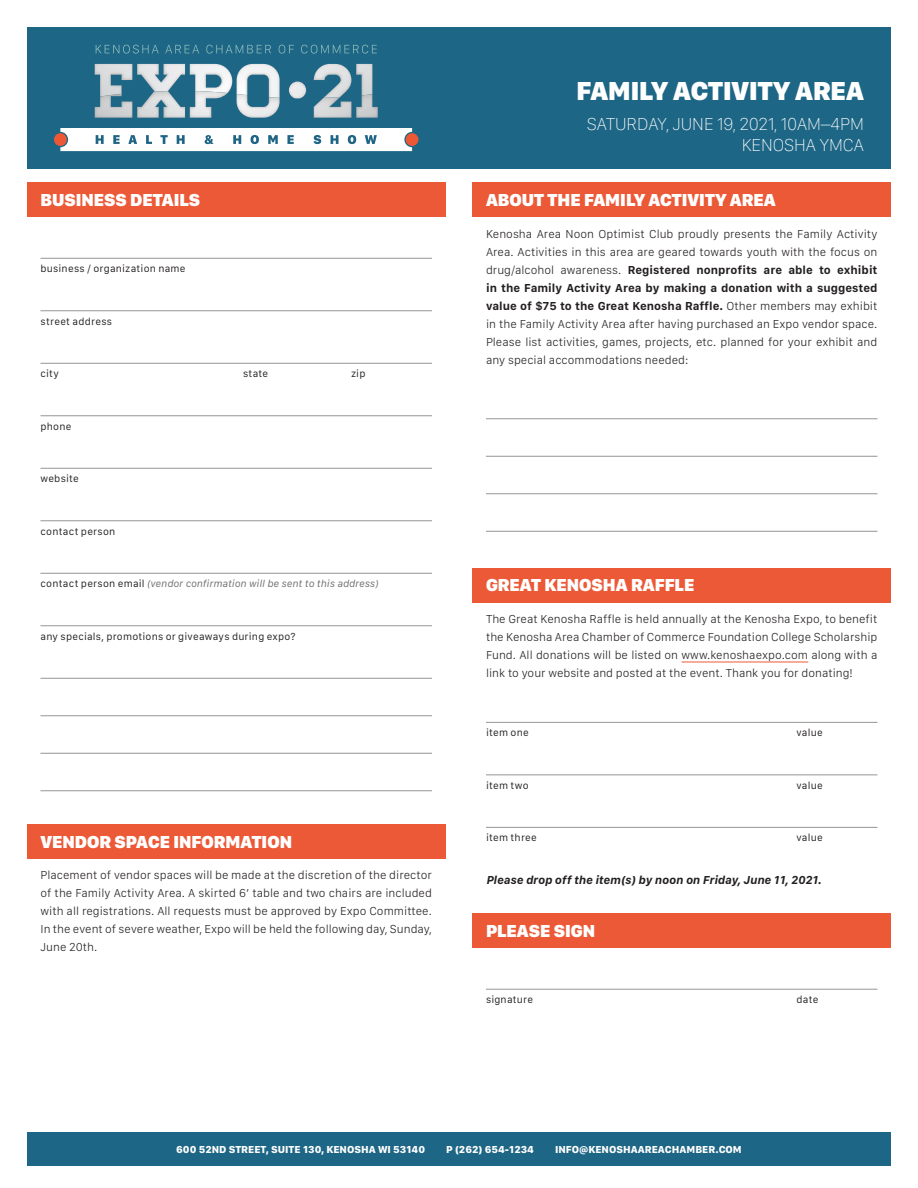
<style>
.page{position:relative;width:918px;height:1188px;background:#fff}
.page>*{position:absolute;margin:0;border:0;box-sizing:border-box;transform-origin:0 0}
.t1{font:900 27px "San Francisco Display";color:#fff}
.t2{font:900 18px "San Francisco Display";color:#fff}
.t3{font:100 18px/21px "San Francisco Display";color:#fff;text-align:right}
.t4{font:300 12px/18px "San Francisco Text";color:#231f20;text-align:justify}
.t5{font:italic 700 12px "San Francisco Text";color:#231f20}
.t6{font:10.5px "San Francisco Text";letter-spacing:.02em;color:#231f20}
.t7{font:800 10.5px "San Francisco Text";color:#fff}
.t8{font:italic 10.5px "San Francisco Text";color:#6c6d70}
.s1{font-style:normal;color:#231f20}
.s2{font-weight:700}
</style>
<div class="page">
<div style="left:27px;top:27px;width:864px;height:142px;background:#1e6685"></div>
<img style="left:190px;top:64px;width:42px;height:30px">
<img style="left:137px;top:64px;width:48px;height:27px">
<img style="left:95px;top:64px;width:37px;height:30px">
<img style="left:356px;top:64px;width:16px;height:30px">
<img style="left:314px;top:64px;width:37px;height:33px">
<img style="left:237px;top:64px;width:43px;height:30px">
<img style="left:289px;top:82px;width:17px;height:16px">
<img style="left:237px;top:94px;width:43px;height:24px">
<img style="left:190px;top:91px;width:37px;height:27px">
<img style="left:137px;top:91px;width:48px;height:27px">
<img style="left:95px;top:94px;width:37px;height:24px">
<img style="left:356px;top:94px;width:22px;height:24px">
<img style="left:314px;top:97px;width:37px;height:21px">
<div style="left:406px;top:133px;width:12px;height:13px;background:#ec5835;border-radius:50%"></div>
<div style="left:54px;top:133px;width:13px;height:13px;background:#ec5835;border-radius:50%"></div>
<svg style="left:60px;top:128px;width:352px;height:23px;background:#e8ecef"></svg>
<svg style="left:96px;top:45px;width:63px;height:9px"></svg>
<svg style="left:165px;top:45px;width:34px;height:8px"></svg>
<svg style="left:206px;top:45px;width:65px;height:9px"></svg>
<svg style="left:279px;top:45px;width:15px;height:9px"></svg>
<svg style="left:301px;top:45px;width:76px;height:9px"></svg>
<div style="left:27px;top:182px;width:419px;height:35px;background:#ec5936"></div>
<hr style="left:40px;top:258px;width:392px;height:1px;background:#939598">
<hr style="left:40px;top:310px;width:392px;height:1px;background:#939598">
<hr style="left:40px;top:363px;width:392px;height:1px;background:#939598">
<hr style="left:40px;top:415px;width:392px;height:1px;background:#939598">
<hr style="left:40px;top:468px;width:392px;height:1px;background:#939598">
<hr style="left:40px;top:520px;width:392px;height:1px;background:#939598">
<hr style="left:40px;top:573px;width:392px;height:1px;background:#939598">
<hr style="left:40px;top:625px;width:392px;height:1px;background:#939598">
<hr style="left:40px;top:678px;width:392px;height:1px;background:#939598">
<hr style="left:40px;top:715px;width:392px;height:1px;background:#939598">
<hr style="left:40px;top:753px;width:392px;height:1px;background:#939598">
<hr style="left:40px;top:790px;width:392px;height:1px;background:#939598">
<div style="left:27px;top:824px;width:419px;height:35px;background:#ec5936"></div>
<div style="left:472px;top:182px;width:419px;height:35px;background:#ec5936"></div>
<hr style="left:486px;top:418px;width:392px;height:1px;background:#939598">
<hr style="left:486px;top:456px;width:392px;height:1px;background:#939598">
<hr style="left:486px;top:493px;width:392px;height:1px;background:#939598">
<hr style="left:486px;top:531px;width:392px;height:1px;background:#939598">
<div style="left:472px;top:568px;width:419px;height:35px;background:#ec5936"></div>
<hr style="left:682px;top:662px;width:126px;height:1px;background:#ec5936">
<hr style="left:486px;top:722px;width:392px;height:1px;background:#939598">
<hr style="left:486px;top:774px;width:392px;height:1px;background:#939598">
<hr style="left:486px;top:827px;width:392px;height:1px;background:#939598">
<div style="left:472px;top:913px;width:419px;height:35px;background:#ec5936"></div>
<hr style="left:486px;top:989px;width:392px;height:1px;background:#939598">
<div style="left:27px;top:1132px;width:864px;height:34px;background:#1e6685"></div>
<h2 class="t2" style="left:40px;top:188px;width:161px">BUSINESS DETAILS</h2>
<p class="t6" style="left:40px;top:262px;width:147px">business / organization name</p>
<p class="t6" style="left:40px;top:314px;width:73px">street address</p>
<p class="t6" style="left:40px;top:367px;width:20px">city</p>
<p class="t6" style="left:243px;top:367px;width:27px">state</p>
<p class="t6" style="left:351px;top:367px;width:16px">zip</p>
<p class="t6" style="left:40px;top:419px;width:32px">phone</p>
<p class="t6" style="left:40px;top:472px;width:40px">website</p>
<p class="t6" style="left:40px;top:524px;width:76px">contact person</p>
<p class="t8" style="left:40px;top:577px;width:340px"><span class="s1">contact person email</span> (vendor confirmation will be sent to this address)</p>
<p class="t6" style="left:40px;top:629px;width:257px">any specials, promotions or giveaways during expo?</p>
<h2 class="t2" style="left:40px;top:830px;width:253px">VENDOR SPACE INFORMATION</h2>
<p class="t4" style="left:40px;top:866px;width:393px">Placement of vendor spaces will be made at the discretion of the director of the Family Activity Area. A skirted 6’ table and two chairs are included with all registrations. All requests must be approved by Expo Committee.<br>In the event of severe weather, Expo will be held the following day, Sunday, June 20th.</p>
<h1 class="t1" style="left:576px;top:73px;width:289px">FAMILY ACTIVITY AREA</h1>
<h2 class="t3" style="left:587px;top:113px;width:279px">SATURDAY, JUNE 19, 2021, 10AM–4PM<br>KENOSHA YMCA</h2>
<h2 class="t2" style="left:486px;top:188px;width:291px">ABOUT THE FAMILY ACTIVITY AREA</h2>
<p class="t4" style="left:486px;top:224px;width:393px">Kenosha Area Noon Optimist Club proudly presents the Family Activity Area. Activities in this area are geared towards youth with the focus on drug/alcohol awareness. <span class="s2">Registered nonprofits are able to exhibit in the Family Activity Area by making a donation with a suggested value of $75 to the Great Kenosha Raffle.</span> Other members may exhibit in the Family Activity Area after having purchased an Expo vendor space.<br>Please list activities, games, projects, etc. planned for your exhibit and any special accommodations needed:</p>
<h2 class="t2" style="left:486px;top:573px;width:210px">GREAT KENOSHA RAFFLE</h2>
<p class="t4" style="left:486px;top:610px;width:393px">The Great Kenosha Raffle is held annually at the Kenosha Expo, to benefit the Kenosha Area Chamber of Commerce Foundation College Scholarship Fund. All donations will be listed on www.kenoshaexpo.com along with a link to your website and posted at the event. Thank you for donating!</p>
<p class="t6" style="left:486px;top:726px;width:44px">item one</p>
<p class="t6" style="left:797px;top:726px;width:28px">value</p>
<p class="t6" style="left:486px;top:779px;width:44px">item two</p>
<p class="t6" style="left:797px;top:779px;width:28px">value</p>
<p class="t6" style="left:486px;top:831px;width:52px">item three</p>
<p class="t6" style="left:797px;top:831px;width:28px">value</p>
<p class="t5" style="left:486px;top:872px;width:337px">Please drop off the item(s) by noon on Friday, June 11, 2021.</p>
<h2 class="t2" style="left:486px;top:919px;width:111px">PLEASE SIGN</h2>
<p class="t6" style="left:486px;top:993px;width:49px">signature</p>
<p class="t6" style="left:797px;top:993px;width:23px">date</p>
<p class="t7" style="left:176px;top:1142px;width:250px">600 52ND STREET, SUITE 130, KENOSHA WI 53140</p>
<p class="t7" style="left:446px;top:1142px;width:89px">P (262) 654-1234</p>
<p class="t7" style="left:555px;top:1142px;width:188px">INFO@KENOSHAAREACHAMBER.COM</p>
</div>
